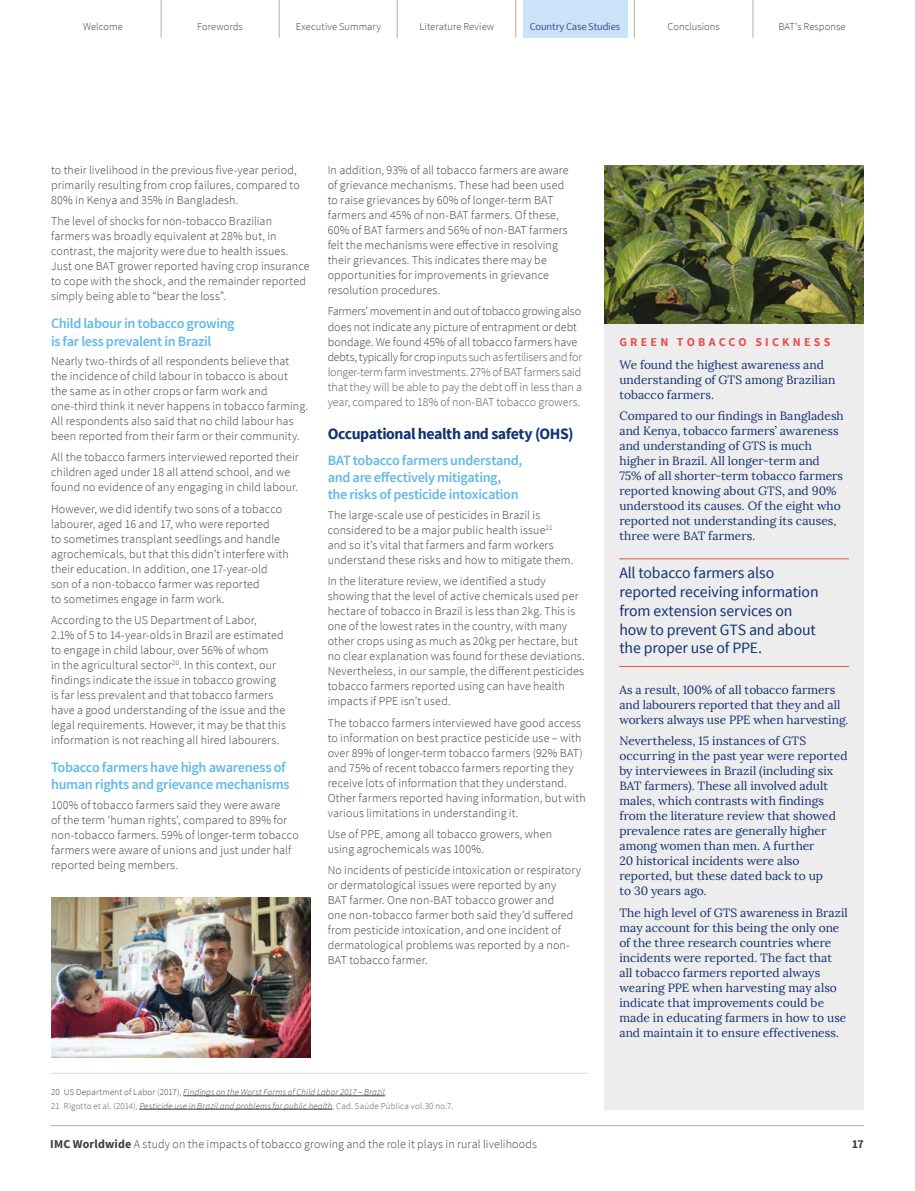
<style>
.page{position:relative;width:915px;height:1191px;background:#fff}
.page>*{position:absolute;margin:0;border:0;box-sizing:border-box;transform-origin:0 0}
.t1{font:15.75px/18.8px "Source Sans Pro";letter-spacing:-.01em;color:#123274}
.t2{font:700 15.75px "Source Sans Pro";letter-spacing:-.025em;color:#123274}
.t3{font:600 14.25px/17.2px "Source Sans Pro";letter-spacing:-.025em;color:#63b9e9}
.t4{font:300 12px/15px "Source Sans Pro";letter-spacing:.01em;color:#3c3c3b}
.t5{font:12px/15px "Lora";letter-spacing:.005em;color:#123274}
.t6{font:300 12px/15px "Source Sans Pro";letter-spacing:-.005em;color:#575756}
.t7{font:700 12px "Source Sans Pro";letter-spacing:.265em;color:#ea4e51}
.t8{font:700 12px "Source Sans Pro";color:#3c3c3b}
.t9{font:300 10.5px "Source Sans Pro";letter-spacing:.005em;color:#3c3c3b}
.t10{font:10.5px "Source Sans Pro";letter-spacing:-.015em;color:#3e4f8b}
.t11{font:italic 300 9px/13.4px "Source Sans Pro";letter-spacing:.015em;color:#3c3c3b}
.s1{color:#3c3c3b}
.s2{font-style:normal}
.s3{font-style:normal;color:#575756}
.s4{font-weight:700}
</style>
<div class="page">
<div style="left:604px;top:321px;width:259px;height:789px;background:#ededed"></div>
<hr style="left:619px;top:558px;width:229px;height:1px;background:#ea4e51">
<hr style="left:619px;top:666px;width:229px;height:1px;background:#ea4e51">
<img style="left:604px;top:165px;width:259px;height:158px">
<hr style="left:183px;top:1095px;width:202px;height:1px;background:#3c3c3b">
<hr style="left:139px;top:1109px;width:193px;height:1px;background:#3c3c3b">
<hr style="left:51px;top:1073px;width:536px;height:1px;background:#dadada">
<img style="left:51px;top:897px;width:259px;height:160px">
<hr style="left:633px;top:0;width:1px;height:38px;background:#b3b2b2">
<hr style="left:397px;top:0;width:1px;height:38px;background:#b3b2b2">
<hr style="left:279px;top:0;width:1px;height:38px;background:#b3b2b2">
<hr style="left:161px;top:0;width:1px;height:38px;background:#b3b2b2">
<hr style="left:752px;top:0;width:1px;height:38px;background:#b3b2b2">
<hr style="left:515px;top:0;width:1px;height:38px;background:#b3b2b2">
<hr style="left:51px;top:1125px;width:812px;height:1px;background:#b3b2b2">
<div style="left:522px;top:0;width:105px;height:38px;background:#cbe3f8"></div>
<p class="t9" style="left:83px;top:20px;width:41px">Welcome</p>
<p class="t9" style="left:197px;top:20px;width:47px">Forewords</p>
<p class="t9" style="left:296px;top:20px;width:86px">Executive Summary</p>
<p class="t9" style="left:419px;top:20px;width:76px">Literature Review</p>
<p class="t9" style="left:667px;top:20px;width:54px">Conclusions</p>
<p class="t9" style="left:778px;top:20px;width:69px">BAT’s Response</p>
<p class="t10" style="left:529px;top:20px;width:92px">Country Case Studies</p>
<p class="t4" style="left:51px;top:163px;width:250px">to their livelihood in the previous five-year period, primarily resulting from crop failures, compared to<br>80% in Kenya and 35% in Bangladesh.</p>
<p class="t4" style="left:51px;top:214px;width:260px">The level of shocks for non-tobacco Brazilian farmers was broadly equivalent at 28% but, in contrast, the majority were due to health issues.<br>Just one BAT grower reported having crop insurance to cope with the shock, and the remainder reported simply being able to “bear the loss”.</p>
<p class="t3" style="left:51px;top:315px;width:185px">Child labour in tobacco growing is far less prevalent in Brazil</p>
<p class="t4" style="left:51px;top:353px;width:258px">Nearly two-thirds of all respondents believe that the incidence of child labour in tobacco is about<br>the same as in other crops or farm work and one-third think it never happens in tobacco farming.<br>All respondents also said that no child labour has been reported from their farm or their community.</p>
<p class="t4" style="left:51px;top:450px;width:249px">All the tobacco farmers interviewed reported their children aged under 18 all attend school, and we found no evidence of any engaging in child labour.</p>
<p class="t4" style="left:51px;top:501px;width:239px">However, we did identify two sons of a tobacco labourer, aged 16 and 17, who were reported<br>to sometimes transplant seedlings and handle agrochemicals, but that this didn’t interfere with their education. In addition, one 17-year-old<br>son of a non-tobacco farmer was reported<br>to sometimes engage in farm work.</p>
<p class="t4" style="left:51px;top:612px;width:236px">According to the US Department of Labor,<br>2.1% of 5 to 14-year-olds in Brazil are estimated to engage in child labour, over 56% of whom<br>in the agricultural sector<sup>20</sup>. In this context, our findings indicate the issue in tobacco growing is far less prevalent and that tobacco farmers have a good understanding of the issue and the legal requirements. However, it may be that this information is not reaching all hired labourers.</p>
<p class="t3" style="left:51px;top:759px;width:240px">Tobacco farmers have high awareness of human rights and grievance mechanisms</p>
<p class="t4" style="left:51px;top:797px;width:249px">100% of tobacco farmers said they were aware<br>of the term ‘human rights’, compared to 89% for non-tobacco farmers. 59% of longer-term tobacco farmers were aware of unions and just under half reported being members.</p>
<p class="t4" style="left:327px;top:163px;width:242px">In addition, 93% of all tobacco farmers are aware of grievance mechanisms. These had been used to raise grievances by 60% of longer-term BAT farmers and 45% of non-BAT farmers. Of these, 60% of BAT farmers and 56% of non-BAT farmers felt the mechanisms were effective in resolving their grievances. This indicates there may be opportunities for improvements in grievance resolution procedures.</p>
<p class="t6" style="left:327px;top:304px;width:256px"><span class="s1">Farmers’ movement in and out of tobacco growing also does not indicate any picture of entrapment or debt bondage. We found 45% of all tobacco farmers have debts, typically for crop</span> inputs such as fertilisers and for longer-term farm investments. 27% of BAT farmers said that they will be able to pay the debt off in less than a year, compared to 18% of non-BAT tobacco growers.</p>
<h1 class="t2" style="left:327px;top:424px;width:247px">Occupational health and safety (OHS)</h1>
<p class="t3" style="left:327px;top:452px;width:196px">BAT tobacco farmers understand, and are effectively mitigating, the risks of pesticide intoxication</p>
<p class="t4" style="left:327px;top:507px;width:247px">The large-scale use of pesticides in Brazil is considered to be a major public health issue<sup>21 </sup>and so it’s vital that farmers and farm workers understand these risks and how to mitigate them.</p>
<p class="t4" style="left:327px;top:573px;width:258px">In the literature review, we identified a study showing that the level of active chemicals used per hectare of tobacco in Brazil is less than 2kg. This is one of the lowest rates in the country, with many other crops using as much as 20kg per hectare, but no clear explanation was found for these deviations.<br>Nevertheless, in our sample, the different pesticides tobacco farmers reported using can have health impacts if PPE isn’t used.</p>
<p class="t4" style="left:327px;top:715px;width:259px">The tobacco farmers interviewed have good access to information on best practice pesticide use – with over 89% of longer-term tobacco farmers (92% BAT) and 75% of recent tobacco farmers reporting they receive lots of information that they understand.<br>Other farmers reported having information, but with various limitations in understanding it.</p>
<p class="t4" style="left:327px;top:826px;width:226px">Use of PPE, among all tobacco growers, when using agrochemicals was 100%.</p>
<p class="t4" style="left:327px;top:863px;width:255px">No incidents of pesticide intoxication or respiratory or dermatological issues were reported by any<br>BAT farmer. One non-BAT tobacco grower and<br>one non-tobacco farmer both said they’d suffered from pesticide intoxication, and one incident of dermatological problems was reported by a non-BAT tobacco farmer.</p>
<p class="t11" style="left:51px;top:1085px;width:403px"><span class="s2">20 US Department of Labor (2017),</span> Findings on the Worst Forms of Child Labor 2017 – Brazil<span class="s2">.<br></span><span class="s3">21 Rigotto et al. (2014),</span> Pesticide use in Brazil and problems for public health<span class="s3">, Cad. Saúde Pública vol.30 no.7.</span></p>
<p class="t7" style="left:619px;top:334px;width:212px">GREEN TOBACCO SICKNESS</p>
<p class="t5" style="left:619px;top:357px;width:217px">We found the highest awareness and understanding of GTS among Brazilian tobacco farmers.</p>
<p class="t5" style="left:619px;top:409px;width:226px">Compared to our findings in Bangladesh and Kenya, tobacco farmers’ awareness and understanding of GTS is much higher in Brazil. All longer-term and 75% of all shorter-term tobacco farmers reported knowing about GTS, and 90% understood its causes. Of the eight who reported not understanding its causes, three were BAT farmers.</p>
<h1 class="t1" style="left:619px;top:564px;width:201px">All tobacco farmers also reported receiving information from extension services on how to prevent GTS and about the proper use of PPE.</h1>
<p class="t5" style="left:619px;top:682px;width:230px">As a result, 100% of all tobacco farmers and labourers reported that they and all workers always use PPE when harvesting.</p>
<p class="t5" style="left:619px;top:733px;width:229px">Nevertheless, 15 instances of GTS occurring in the past year were reported by interviewees in Brazil (including six BAT farmers). These all involved adult males, which contrasts with findings from the literature review that showed prevalence rates are generally higher among women than men. A further<br>20 historical incidents were also reported, but these dated back to up<br>to 30 years ago.</p>
<p class="t5" style="left:619px;top:905px;width:230px">The high level of GTS awareness in Brazil may account for this being the only one of the three research countries where incidents were reported. The fact that all tobacco farmers reported always wearing PPE when harvesting may also indicate that improvements could be made in educating farmers in how to use and maintain it to ensure effectiveness.</p>
<p class="t4" style="left:50px;top:1136px;width:488px"><span class="s4">IMC Worldwide</span> A study on the impacts of tobacco growing and the role it plays in rural livelihoods</p>
<p class="t8" style="left:851px;top:1136px;width:14px">17</p>
</div>
